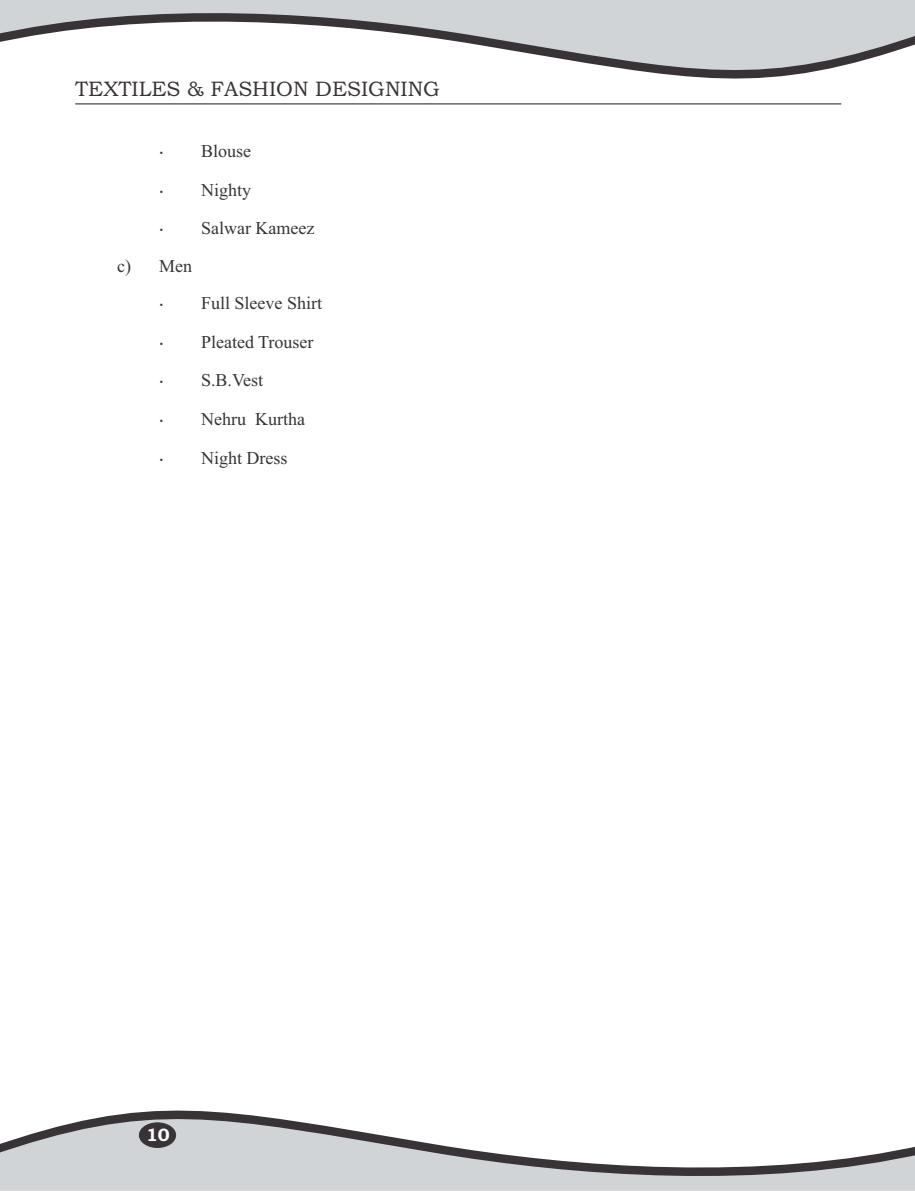
<style>
.page{position:relative;width:915px;height:1191px;background:#fff}
.page>*{position:absolute;margin:0;border:0;box-sizing:border-box;transform-origin:0 0}
.t1{font:21px "Bookman Old Style";color:#383336}
.t2{font:18px/38.7px "Times New Roman";color:#383336}
.t3{font:700 18px "Bookman Old Style";color:#fff}
</style>
<div class="page">
<svg style="left:0;top:0;width:914px;height:79px;fill:#d1d4d6"></svg>
<svg style="left:0;top:1110px;width:914px;height:80px;fill:#d1d4d6"></svg>
<hr style="left:75px;top:103px;width:766px;height:1px;background:#383336">
<div style="left:139px;top:1122px;width:37px;height:25px;background:#383336;border:1px solid #383336;border-radius:50%"></div>
<p class="t1" style="left:75px;top:81px;width:366px">TEXTILES &amp; FASHION DESIGNING</p>
<p class="t2" style="left:201px;top:133px;width:115px">Blouse<br>Nighty<br>Salwar Kameez</p>
<p class="t2" style="left:117px;top:248px;width:76px">c) Men</p>
<p class="t2" style="left:201px;top:285px;width:123px">Full Sleeve Shirt<br>Pleated Trouser<br>S.B.Vest<br>Nehru Kurtha<br>Night Dress</p>
<p class="t3" style="left:146px;top:1128px;width:25px">10</p>
</div>
